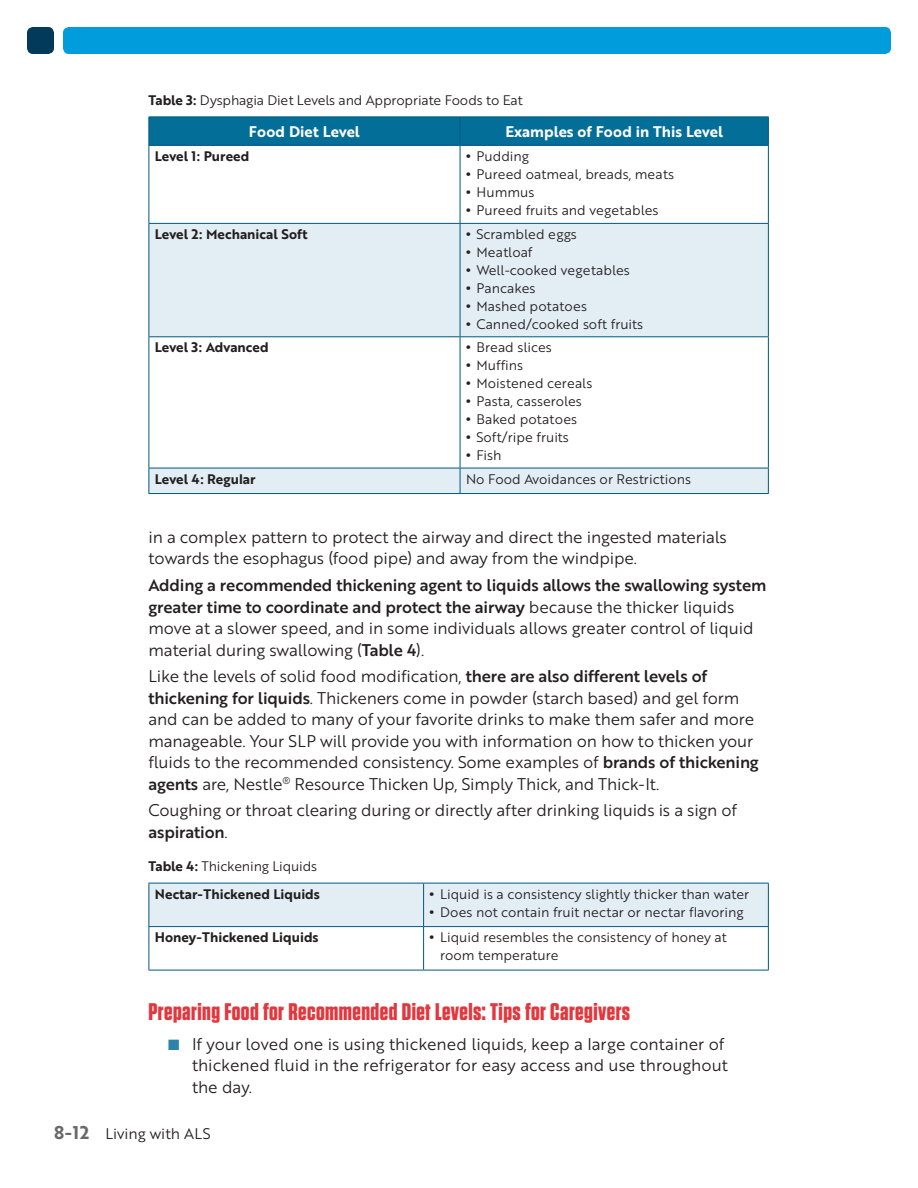
<style>
.page{position:relative;width:918px;height:1188px;background:#fff}
.page>*{position:absolute;margin:0;border:0;box-sizing:border-box;transform-origin:0 0}
.t1{font:700 24px "Tungsten";letter-spacing:.02em;color:#e1373d}
.t2{font:16.5px/21.5px "Brother 1816 Book";letter-spacing:-.01em;color:#231f20}
.t3{font:16.5px/21.5px "Brother 1816 Medium";letter-spacing:-.01em;color:#231f20}
.t4{font:15px "Brother 1816 Bold";color:#fff}
.t5{font:15px "Brother 1816 Book";color:#231f20}
.t6{font:13.5px/18px "Brother 1816 Book";color:#231f20}
.t7{font:13.5px "Brother 1816 Bold";color:#231f20}
.s1{font-family:"Brother 1816 Bold"}
.s2{font-family:"Brother 1816 Black"}
.s3{font-family:"Brother 1816 Book"}
.s4{font-family:"Brother 1816 Medium"}
.s5{color:#2c82a8}
.s6{font-family:"Brother 1816 Bold";font-size:18px;color:#69696c}
</style>
<div class="page">
<div style="left:63px;top:27px;width:828px;height:27px;background:#009cdc;border-radius:6px"></div>
<div style="left:27px;top:27px;width:27px;height:27px;background:#023b5a;border-radius:6px"></div>
<svg style="left:150px;top:224px;width:618px;height:269px;fill:#e3edf4"></svg>
<div style="left:149px;top:118px;width:620px;height:27px;background:#036e97"></div>
<hr style="left:149px;top:117px;width:311px;height:1px;background:#005882">
<hr style="left:460px;top:117px;width:309px;height:1px;background:#005882">
<hr style="left:149px;top:146px;width:1px;height:77px;background:#005882">
<hr style="left:460px;top:146px;width:1px;height:77px;background:#005882">
<hr style="left:768px;top:146px;width:1px;height:77px;background:#005882">
<hr style="left:149px;top:145px;width:311px;height:1px;background:#005882">
<hr style="left:460px;top:145px;width:309px;height:1px;background:#005882">
<hr style="left:149px;top:224px;width:1px;height:112px;background:#005882">
<hr style="left:460px;top:224px;width:1px;height:112px;background:#005882">
<hr style="left:768px;top:224px;width:1px;height:112px;background:#005882">
<hr style="left:149px;top:223px;width:311px;height:1px;background:#005882">
<hr style="left:460px;top:223px;width:309px;height:1px;background:#005882">
<hr style="left:149px;top:337px;width:1px;height:131px;background:#005882">
<svg style="left:149px;top:469px;width:1px;height:24px"></svg>
<hr style="left:460px;top:337px;width:1px;height:131px;background:#005882">
<hr style="left:768px;top:337px;width:1px;height:131px;background:#005882">
<svg style="left:460px;top:469px;width:1px;height:24px"></svg>
<svg style="left:768px;top:469px;width:1px;height:24px"></svg>
<hr style="left:149px;top:336px;width:311px;height:1px;background:#005882">
<hr style="left:460px;top:336px;width:309px;height:1px;background:#005882">
<hr style="left:149px;top:468px;width:311px;height:1px;background:#005882">
<hr style="left:460px;top:468px;width:309px;height:1px;background:#005882">
<hr style="left:149px;top:493px;width:311px;height:1px;background:#005882">
<hr style="left:460px;top:493px;width:309px;height:1px;background:#005882">
<div style="left:150px;top:884px;width:618px;height:42px;background:#e3edf4"></div>
<hr style="left:149px;top:883px;width:1px;height:43px;background:#005882">
<hr style="left:423px;top:883px;width:1px;height:43px;background:#005882">
<hr style="left:768px;top:883px;width:1px;height:43px;background:#005882">
<hr style="left:149px;top:883px;width:275px;height:1px;background:#005882">
<hr style="left:424px;top:883px;width:345px;height:1px;background:#005882">
<hr style="left:149px;top:927px;width:1px;height:43px;background:#005882">
<hr style="left:423px;top:927px;width:1px;height:43px;background:#005882">
<hr style="left:768px;top:927px;width:1px;height:43px;background:#005882">
<hr style="left:149px;top:926px;width:275px;height:1px;background:#005882">
<hr style="left:424px;top:926px;width:345px;height:1px;background:#005882">
<hr style="left:149px;top:970px;width:275px;height:1px;background:#005882">
<hr style="left:424px;top:970px;width:345px;height:1px;background:#005882">
<p class="t6" style="left:149px;top:92px;width:376px"><span class="s1">Table 3:</span> Dysphagia Diet Levels and Appropriate Foods to Eat</p>
<p class="t4" style="left:249px;top:125px;width:112px">Food Diet Level</p>
<p class="t4" style="left:505px;top:125px;width:219px">Examples of Food in This Level</p>
<p class="t7" style="left:155px;top:150px;width:96px">Level 1: Pureed</p>
<p class="t6" style="left:466px;top:148px;width:65px"><span class="s2">•</span> Pudding</p>
<p class="t6" style="left:466px;top:166px;width:209px"><span class="s2">•</span> Pureed oatmeal, breads, meats</p>
<p class="t6" style="left:466px;top:184px;width:70px"><span class="s2">•</span> Hummus</p>
<p class="t6" style="left:466px;top:202px;width:194px"><span class="s2">•</span> Pureed fruits and vegetables</p>
<p class="t7" style="left:155px;top:228px;width:154px">Level 2: Mechanical Soft</p>
<p class="t6" style="left:466px;top:226px;width:112px"><span class="s2">•</span> Scrambled eggs</p>
<p class="t6" style="left:466px;top:244px;width:68px"><span class="s2">•</span> Meatloaf</p>
<p class="t6" style="left:466px;top:262px;width:165px"><span class="s2">•</span> Well-cooked vegetables</p>
<p class="t6" style="left:466px;top:280px;width:71px"><span class="s2">•</span> Pancakes</p>
<p class="t6" style="left:466px;top:298px;width:122px"><span class="s2">•</span> Mashed potatoes</p>
<p class="t6" style="left:466px;top:316px;width:179px"><span class="s2">•</span> Canned/cooked soft fruits</p>
<p class="t7" style="left:155px;top:342px;width:115px">Level 3: Advanced</p>
<p class="t6" style="left:466px;top:340px;width:87px"><span class="s2">•</span> Bread slices</p>
<p class="t6" style="left:466px;top:358px;width:59px"><span class="s2">•</span> Muffins</p>
<p class="t6" style="left:466px;top:376px;width:128px"><span class="s2">•</span> Moistened cereals</p>
<p class="t6" style="left:466px;top:394px;width:117px"><span class="s2">•</span> Pasta, casseroles</p>
<p class="t6" style="left:466px;top:412px;width:113px"><span class="s2">•</span> Baked potatoes</p>
<p class="t6" style="left:466px;top:430px;width:104px"><span class="s2">•</span> Soft/ripe fruits</p>
<p class="t6" style="left:466px;top:448px;width:37px"><span class="s2">•</span> Fish</p>
<p class="t7" style="left:155px;top:473px;width:102px">Level 4: Regular</p>
<p class="t6" style="left:466px;top:471px;width:227px">No Food Avoidances or Restrictions</p>
<p class="t2" style="left:148px;top:528px;width:580px">in a complex pattern to protect the airway and direct the ingested materials towards the esophagus (food pipe) and away from the windpipe.</p>
<p class="t3" style="left:148px;top:576px;width:619px">Adding a recommended thickening agent to liquids allows the swallowing system greater time to coordinate and protect the airway <span class="s3">because the thicker liquids</span></p>
<p class="t2" style="left:148px;top:619px;width:607px">move at a slower speed, and in some individuals allows greater control of liquid material during swallowing (<span class="s4">Table 4</span>).</p>
<p class="t2" style="left:149px;top:667px;width:612px">Like the levels of solid food modification, <span class="s4">there are also different levels of thickening for liquids</span>. Thickeners come in powder (starch based) and gel form and can be added to many of your favorite drinks to make them safer and more manageable. Your SLP will provide you with information on how to thicken your fluids to the recommended consistency. Some examples of <span class="s4">brands of thickening agents</span> are, Nestle<sup>®</sup> Resource Thicken Up, Simply Thick, and Thick-It.</p>
<p class="t2" style="left:148px;top:801px;width:590px">Coughing or throat clearing during or directly after drinking liquids is a sign of</p>
<p class="t3" style="left:148px;top:823px;width:81px">aspiration<span class="s3">.</span></p>
<p class="t6" style="left:149px;top:859px;width:170px"><span class="s1">Table 4:</span> Thickening Liquids</p>
<p class="t7" style="left:155px;top:888px;width:167px">Nectar-Thickened Liquids</p>
<p class="t6" style="left:430px;top:886px;width:321px"><span class="s2">•</span> Liquid is a consistency slightly thicker than water</p>
<p class="t6" style="left:430px;top:904px;width:316px"><span class="s2">•</span> Does not contain fruit nectar or nectar flavoring</p>
<p class="t7" style="left:155px;top:932px;width:165px">Honey-Thickened Liquids</p>
<p class="t6" style="left:440px;top:930px;width:288px;text-indent:-11px"><span class="s2">•</span> Liquid resembles the consistency of honey at room temperature</p>
<h1 class="t1" style="left:148px;top:1001px;width:483px">Preparing Food for Recommended Diet Levels: Tips for Caregivers</h1>
<p class="t2" style="left:192px;top:1035px;width:537px;text-indent:-24px"><span class="s5">■</span> If your loved one is using thickened liquids, keep a large container of thickened fluid in the refrigerator for easy access and use throughout the day.</p>
<p class="t5" style="left:54px;top:1127px;width:158px"><span class="s6">8-12</span> Living with ALS</p>
</div>
